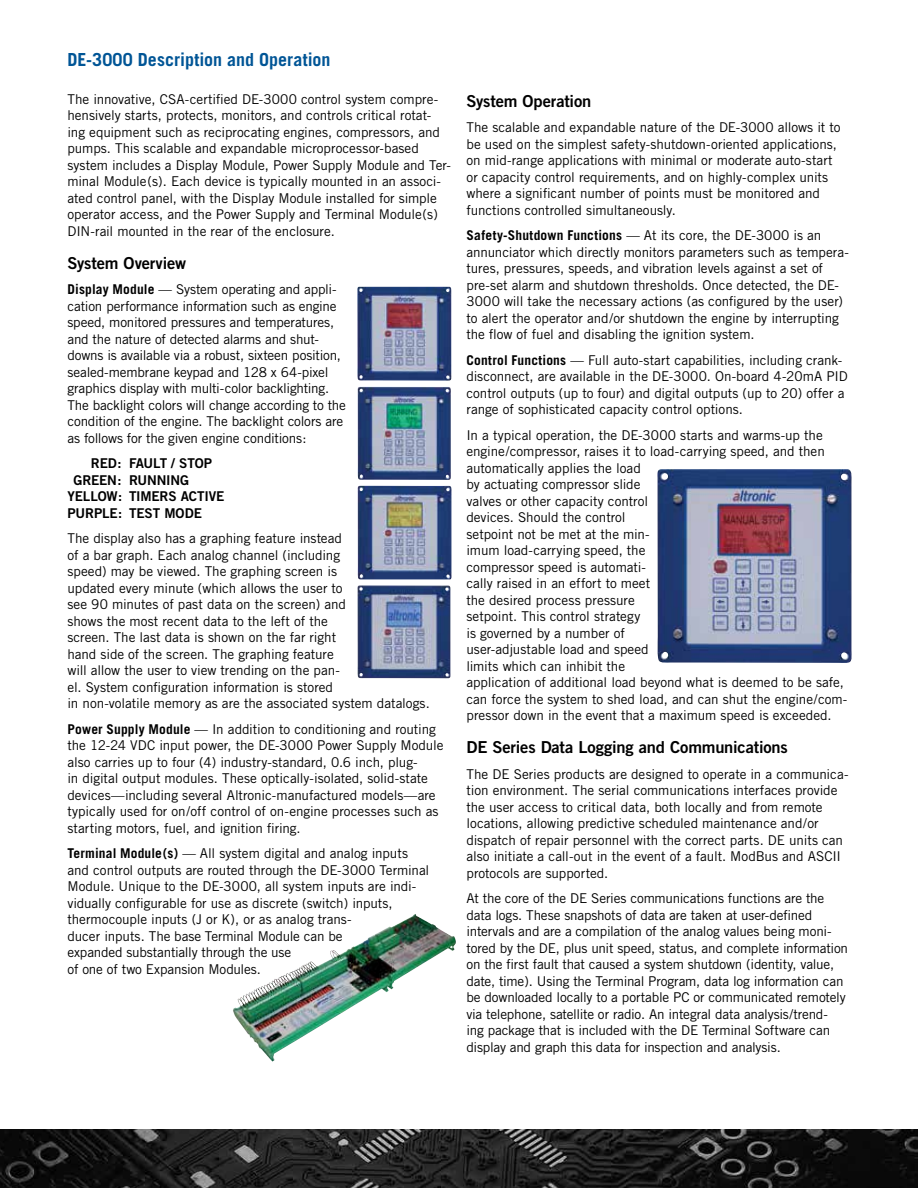
<style>
.page{position:relative;width:918px;height:1188px;background:#fff}
.page>*{position:absolute;margin:0;border:0;box-sizing:border-box;transform-origin:0 0}
.t1{font:700 18px "Trade Gothic";color:#005596}
.t2{font:16.5px "Trade Gothic Bold Two";letter-spacing:-.01em;color:#000}
.t3{font:13.5px/16.5px "Trade Gothic";letter-spacing:-.005em;color:#000}
.t4{font:13.5px "Trade Gothic Bold Two";letter-spacing:-.01em;color:#000}
.s1{font-weight:700}
</style>
<div class="page">
<img style="left:376px;top:914px;width:39px;height:20px">
<img style="left:657px;top:469px;width:195px;height:194px">
<img style="left:357px;top:387px;width:94px;height:93px">
<img style="left:357px;top:287px;width:95px;height:94px">
<img style="left:357px;top:486px;width:95px;height:93px">
<img style="left:357px;top:585px;width:94px;height:94px">
<img style="left:0;top:1129px;width:918px;height:59px">
<h1 class="t1" style="left:68px;top:48px;width:265px">DE-3000 Description and Operation</h1>
<p class="t3" style="left:68px;top:91px;width:385px">The innovative, CSA-certified DE-3000 control system compre&shy;hensively starts, protects, monitors, and controls critical rotat&shy;ing equipment such as reciprocating engines, compressors, and pumps. This scalable and expandable microprocessor-based system includes a Display Module, Power Supply Module and Ter&shy;minal Module(s). Each device is typically mounted in an associ&shy;ated control panel, with the Display Module installed for simple operator access, and the Power Supply and Terminal Module(s)<br>DIN-rail mounted in the rear of the enclosure.</p>
<p class="t2" style="left:68px;top:253px;width:120px">System Overview</p>
<p class="t3" style="left:68px;top:281px;width:280px"><span class="s1">Display Module</span> — System operating and appli&shy;cation performance information such as engine speed, monitored pressures and temperatures, and the nature of detected alarms and shut&shy;downs is available via a robust, sixteen position, sealed-membrane keypad and 128 x 64-pixel graphics display with multi-color backlighting.<br>The backlight colors will change according to the condition of the engine. The backlight colors are as follows for the given engine conditions:</p>
<p class="t4" style="left:91px;top:455px;width:123px">RED: FAULT / STOP</p>
<p class="t4" style="left:73px;top:472px;width:117px">GREEN: RUNNING</p>
<p class="t4" style="left:67px;top:488px;width:158px">YELLOW: TIMERS ACTIVE</p>
<p class="t4" style="left:67px;top:505px;width:136px">PURPLE: TEST MODE</p>
<p class="t3" style="left:67px;top:530px;width:364px">The display also has a graphing feature instead<br>of a bar graph. Each analog channel (including<br>speed) may be viewed. The graphing screen is<br>updated every minute (which allows the user to<br>see 90 minutes of past data on the screen) and<br>shows the most recent data to the left of the<br>screen. The last data is shown on the far right<br>hand side of the screen. The graphing feature<br>will allow the user to view trending on the pan-<br>el. System configuration information is stored<br>in non-volatile memory as are the associated system datalogs.</p>
<p class="t3" style="left:68px;top:720px;width:377px"><span class="s1">Power Supply Module</span> — In addition to conditioning and routing the 12-24 VDC input power, the DE-3000 Power Supply Module also carries up to four (4) industry-standard, 0.6 inch, plug-<br>in digital output modules. These optically-isolated, solid-state devices—including several Altronic-manufactured models—are typically used for on/off control of on-engine processes such as starting motors, fuel, and ignition firing.</p>
<p class="t3" style="left:68px;top:845px;width:363px"><span class="s1">Terminal Module(s)</span> — All system digital and analog inputs and control outputs are routed through the DE-3000 Terminal Module. Unique to the DE-3000, all system inputs are indi&shy;vidually configurable for use as discrete (switch) inputs, thermocouple inputs (J or K), or as analog trans-<br>ducer inputs. The base Terminal Module can be<br>expanded substantially through the use<br>of one of two Expansion Modules.</p>
<p class="t2" style="left:466px;top:91px;width:126px">System Operation</p>
<p class="t3" style="left:466px;top:119px;width:376px">The scalable and expandable nature of the DE-3000 allows it to be used on the simplest safety-shutdown-oriented applications, on mid-range applications with minimal or moderate auto-start or capacity control requirements, and on highly-complex units where a significant number of points must be monitored and functions controlled simultaneously.</p>
<p class="t3" style="left:466px;top:227px;width:384px"><span class="s1">Safety-Shutdown Functions</span> — At its core, the DE-3000 is an annunciator which directly monitors parameters such as tempera&shy;tures, pressures, speeds, and vibration levels against a set of pre-set alarm and shutdown thresholds. Once detected, the DE-3000 will take the necessary actions (as configured by the user) to alert the operator and/or shutdown the engine by interrupting the flow of fuel and disabling the ignition system.</p>
<p class="t3" style="left:466px;top:351px;width:383px"><span class="s1">Control Functions</span> — Full auto-start capabilities, including crank&shy;disconnect, are available in the DE-3000. On-board 4-20mA PID control outputs (up to four) and digital outputs (up to 20) offer a range of sophisticated capacity control options.</p>
<p class="t3" style="left:466px;top:426px;width:382px">In a typical operation, the DE-3000 starts and warms-up the engine/compressor, raises it to load-carrying speed, and then automatically applies the load<br>by actuating compressor slide<br>valves or other capacity control<br>devices. Should the control<br>setpoint not be met at the min-<br>imum load-carrying speed, the<br>compressor speed is automati-<br>cally raised in an effort to meet<br>the desired process pressure<br>setpoint. This control strategy<br>is governed by a number of<br>user-adjustable load and speed<br>limits which can inhibit the<br>application of additional load beyond what is deemed to be safe, can force the system to shed load, and can shut the engine/com&shy;pressor down in the event that a maximum speed is exceeded.</p>
<p class="t2" style="left:466px;top:737px;width:323px">DE Series Data Logging and Communications</p>
<p class="t3" style="left:466px;top:765px;width:384px">The DE Series products are designed to operate in a communica&shy;tion environment. The serial communications interfaces provide the user access to critical data, both locally and from remote locations, allowing predictive scheduled maintenance and/or dispatch of repair personnel with the correct parts. DE units can also initiate a call-out in the event of a fault. ModBus and ASCII protocols are supported.</p>
<p class="t3" style="left:466px;top:890px;width:383px">At the core of the DE Series communications functions are the data logs. These snapshots of data are taken at user-defined intervals and are a compilation of the analog values being moni&shy;tored by the DE, plus unit speed, status, and complete information on the first fault that caused a system shutdown (identity, value, date, time). Using the Terminal Program, data log information can be downloaded locally to a portable PC or communicated remotely via telephone, satellite or radio. An integral data analysis/trend&shy;ing package that is included with the DE Terminal Software can display and graph this data for inspection and analysis.</p>
</div>
